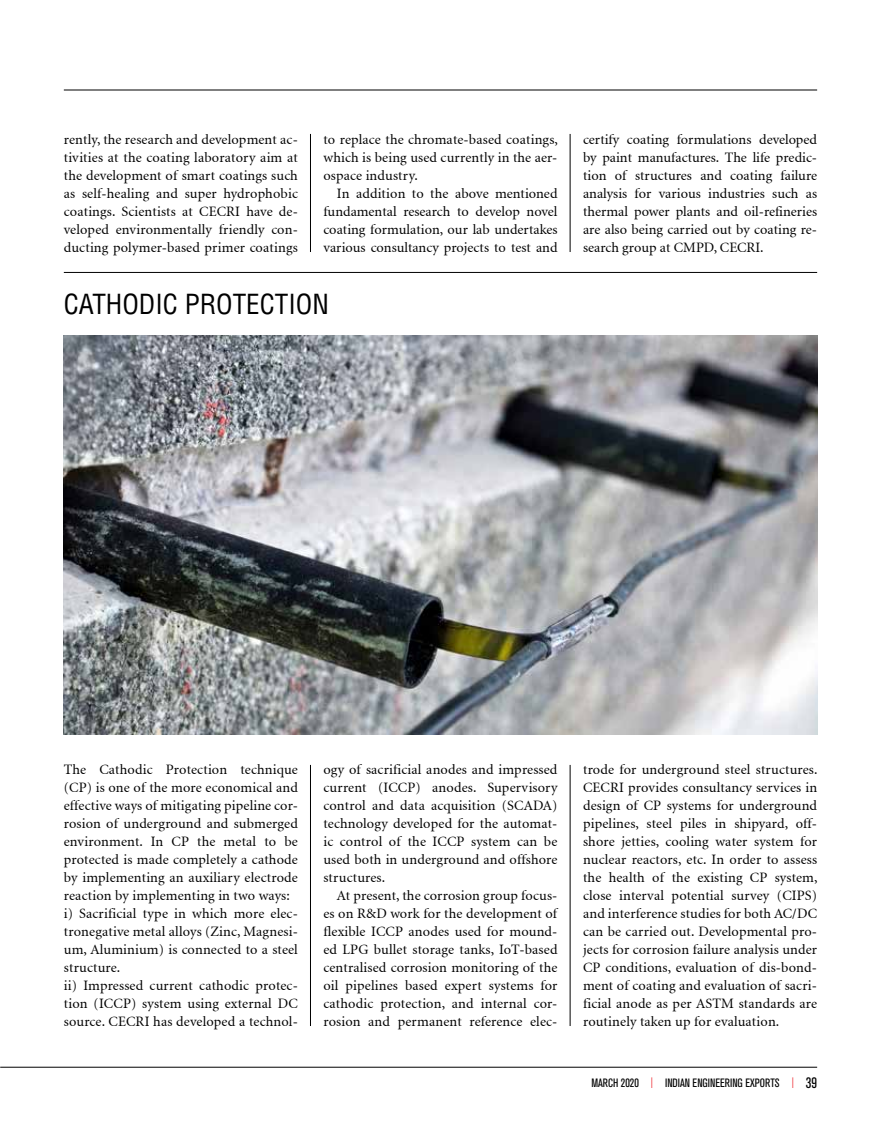
<style>
.page{position:relative;width:881px;height:1131px;background:#fff}
.page>*{position:absolute;margin:0;border:0;box-sizing:border-box;transform-origin:0 0}
.t1{font:condensed 27px "Helvetica LT Std";color:#000}
.t2{font:14.25px/18px "Adobe Corporate ID Minion";letter-spacing:.01em;color:#000;text-align:justify}
.t3{font:condensed 12px "Akzidenz Grotesk BQ";color:#000}
.s1{font-weight:300;font-size:15px;color:#ed1d24}
.s2{font-size:15px}
</style>
<div class="page">
<hr style="left:0;top:1067px;width:816px;height:1px;background:#000">
<hr style="left:569px;top:134px;width:1px;height:118px;background:#000">
<hr style="left:310px;top:134px;width:1px;height:118px;background:#000">
<hr style="left:64px;top:272px;width:752px;height:1px;background:#000">
<img style="left:64px;top:335px;width:752px;height:400px">
<hr style="left:569px;top:765px;width:1px;height:261px;background:#000">
<hr style="left:310px;top:765px;width:1px;height:261px;background:#000">
<hr style="left:64px;top:90px;width:752px;height:1px;background:#000">
<p class="t2" style="left:64px;top:131px;width:235px">rently, the research and development ac&shy;tivities at the coating laboratory aim at the development of smart coatings such as self-healing and super hydrophobic coatings. Scientists at CECRI have de&shy;veloped environmentally friendly con&shy;ducting polymer-based primer coatings</p>
<p class="t2" style="left:323px;top:131px;width:236px">to replace the chromate-based coatings, which is being used currently in the aer&shy;ospace industry.</p>
<p class="t2" style="left:323px;top:185px;width:235px;text-indent:13px">In addition to the above mentioned fundamental research to develop novel coating formulation, our lab undertakes various consultancy projects to test and</p>
<h1 class="t1" style="left:64px;top:287px;width:266px">CATHODIC PROTECTION</h1>
<p class="t2" style="left:583px;top:131px;width:235px">certify coating formulations developed by paint manufactures. The life predic&shy;tion of structures and coating failure analysis for various industries such as thermal power plants and oil-refineries are also being carried out by coating re&shy;search group at CMPD, CECRI.</p>
<p class="t2" style="left:64px;top:761px;width:235px;text-align:left">The Cathodic Protection technique (CP) is one of the more economical and effective ways of mitigating pipeline cor&shy;rosion of underground and submerged environment. In CP the metal to be protected is made completely a cathode by implementing an auxiliary electrode reaction by implementing in two ways: i) Sacrificial type in which more elec&shy;tronegative metal alloys (Zinc, Magnesi&shy;um, Aluminium) is connected to a steel structure.<br>ii) Impressed current cathodic protec&shy;tion (ICCP) system using external DC source. CECRI has developed a technol-</p>
<p class="t2" style="left:323px;top:761px;width:235px">ogy of sacrificial anodes and impressed current (ICCP) anodes. Supervisory control and data acquisition (SCADA) technology developed for the automat&shy;ic control of the ICCP system can be used both in underground and offshore structures.</p>
<p class="t2" style="left:323px;top:887px;width:235px;text-indent:13px">At present, the corrosion group focus&shy;es on R&amp;D work for the development of flexible ICCP anodes used for mound&shy;ed LPG bullet storage tanks, IoT-based centralised corrosion monitoring of the oil pipelines based expert systems for cathodic protection, and internal cor&shy;rosion and permanent reference elec-</p>
<p class="t2" style="left:583px;top:761px;width:236px">trode for underground steel structures.<br>CECRI provides consultancy services in design of CP systems for underground pipelines, steel piles in shipyard, off&shy;shore jetties, cooling water system for nuclear reactors, etc. In order to assess the health of the existing CP system, close interval potential survey (CIPS) and interference studies for both AC/DC can be carried out. Developmental pro&shy;jects for corrosion failure analysis under CP conditions, evaluation of dis-bond&shy;ment of coating and evaluation of sacri&shy;ficial anode as per ASTM standards are routinely taken up for evaluation.</p>
<p class="t3" style="left:591px;top:1076px;width:227px">MARCH 2020 <span class="s1">l</span> INDIAN ENGINEERING EXPORTS <span class="s1">l</span> <span class="s2">39</span></p>
</div>
